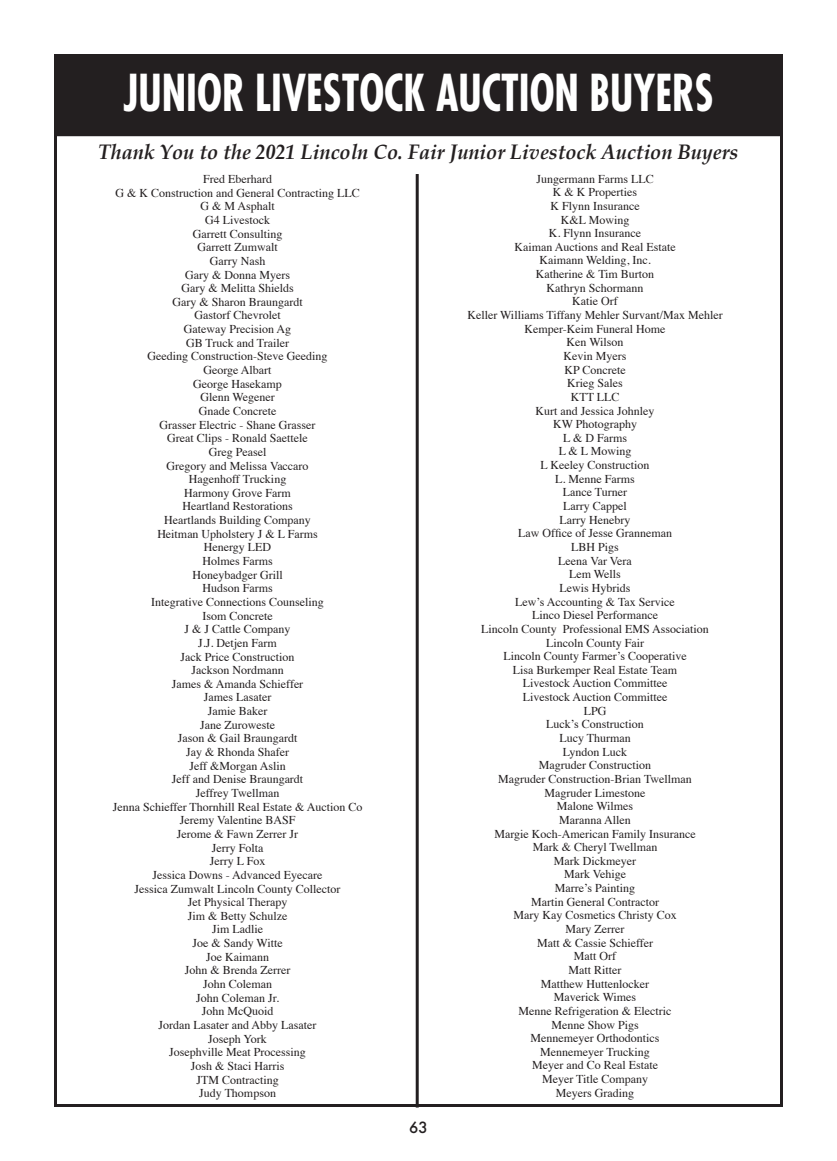
<style>
.page{position:relative;width:837px;height:1161px;background:#fff}
.page>*{position:absolute;margin:0;border:0;box-sizing:border-box;transform-origin:0 0}
.t1{font:700 condensed 49.5px "Futura Std";color:#fff;scale:.86 1}
.t2{font:italic 700 21px "Book Antiqua";color:#231f20;scale:.95 1}
.t3{font:500 15px "Futura";color:#231f20}
.t4{font:12px/13.6px "Times";color:#231f20;text-align:center}
</style>
<div class="page">
<div style="left:55px;top:56px;width:727px;height:79px;background:#231f20"></div>
<div style="left:54px;top:55px;width:729px;height:81px;border:2px solid #231f20"></div>
<hr style="left:416px;top:174px;width:3px;height:934px;background:#231f20">
<h1 class="t1" style="left:123px;top:62px;width:688px">JUNIOR LIVESTOCK AUCTION BUYERS</h1>
<h2 class="t2" style="left:98px;top:140px;width:675px">Thank You to the 2021 Lincoln Co. Fair Junior Livestock Auction Buyers</h2>
<p class="t4" style="left:113px;top:173px;width:251px">Fred Eberhard<br>G &amp; K Construction and General Contracting LLC<br>G &amp; M Asphalt<br>G4 Livestock<br>Garrett Consulting<br>Garrett Zumwalt<br>Garry Nash<br>Gary &amp; Donna Myers<br>Gary &amp; Melitta Shields<br>Gary &amp; Sharon Braungardt<br>Gastorf Chevrolet<br>Gateway Precision Ag<br>GB Truck and Trailer<br>Geeding Construction-Steve Geeding<br>George Albart<br>George Hasekamp<br>Glenn Wegener<br>Gnade Concrete<br>Grasser Electric - Shane Grasser<br>Great Clips - Ronald Saettele<br>Greg Peasel<br>Gregory and Melissa Vaccaro<br>Hagenhoff Trucking<br>Harmony Grove Farm<br>Heartland Restorations<br>Heartlands Building Company<br>Heitman Upholstery J &amp; L Farms<br>Henergy LED<br>Holmes Farms<br>Honeybadger Grill<br>Hudson Farms<br>Integrative Connections Counseling<br>Isom Concrete<br>J &amp; J Cattle Company<br>J.J. Detjen Farm<br>Jack Price Construction<br>Jackson Nordmann<br>James &amp; Amanda Schieffer<br>James Lasater<br>Jamie Baker<br>Jane Zuroweste<br>Jason &amp; Gail Braungardt<br>Jay &amp; Rhonda Shafer<br>Jeff &amp;Morgan Aslin<br>Jeff and Denise Braungardt<br>Jeffrey Twellman<br>Jenna Schieffer Thornhill Real Estate &amp; Auction Co<br>Jeremy Valentine BASF<br>Jerome &amp; Fawn Zerrer Jr<br>Jerry Folta<br>Jerry L Fox<br>Jessica Downs - Advanced Eyecare<br>Jessica Zumwalt Lincoln County Collector<br>Jet Physical Therapy<br>Jim &amp; Betty Schulze<br>Jim Ladlie<br>Joe &amp; Sandy Witte<br>Joe Kaimann<br>John &amp; Brenda Zerrer<br>John Coleman<br>John Coleman Jr.<br>John McQuoid<br>Jordan Lasater and Abby Lasater<br>Joseph York<br>Josephville Meat Processing<br>Josh &amp; Staci Harris<br>JTM Contracting<br>Judy Thompson</p>
<p class="t4" style="left:467px;top:173px;width:257px">Jungermann Farms LLC<br>K &amp; K Properties<br>K Flynn Insurance<br>K&amp;L Mowing<br>K. Flynn Insurance<br>Kaiman Auctions and Real Estate<br>Kaimann Welding, Inc.<br>Katherine &amp; Tim Burton<br>Kathryn Schormann<br>Katie Orf<br>Keller Williams Tiffany Mehler Survant/Max Mehler<br>Kemper-Keim Funeral Home<br>Ken Wilson<br>Kevin Myers<br>KP Concrete<br>Krieg Sales<br>KTT LLC<br>Kurt and Jessica Johnley<br>KW Photography<br>L &amp; D Farms<br>L &amp; L Mowing<br>L Keeley Construction<br>L. Menne Farms<br>Lance Turner<br>Larry Cappel<br>Larry Henebry<br>Law Office of Jesse Granneman<br>LBH Pigs<br>Leena Var Vera<br>Lem Wells<br>Lewis Hybrids<br>Lew’s Accounting &amp; Tax Service<br>Linco Diesel Performance<br>Lincoln County Professional EMS Association<br>Lincoln County Fair<br>Lincoln County Farmer’s Cooperative<br>Lisa Burkemper Real Estate Team<br>Livestock Auction Committee<br>Livestock Auction Committee<br>LPG<br>Luck’s Construction<br>Lucy Thurman<br>Lyndon Luck<br>Magruder Construction<br>Magruder Construction-Brian Twellman<br>Magruder Limestone<br>Malone Wilmes<br>Maranna Allen<br>Margie Koch-American Family Insurance<br>Mark &amp; Cheryl Twellman<br>Mark Dickmeyer<br>Mark Vehige<br>Marre’s Painting<br>Martin General Contractor<br>Mary Kay Cosmetics Christy Cox<br>Mary Zerrer<br>Matt &amp; Cassie Schieffer<br>Matt Orf<br>Matt Ritter<br>Matthew Huttenlocker<br>Maverick Wimes<br>Menne Refrigeration &amp; Electric<br>Menne Show Pigs<br>Mennemeyer Orthodontics<br>Mennemeyer Trucking<br>Meyer and Co Real Estate<br>Meyer Title Company<br>Meyers Grading</p>
<p class="t3" style="left:409px;top:1117px;width:20px">63</p>
</div>
